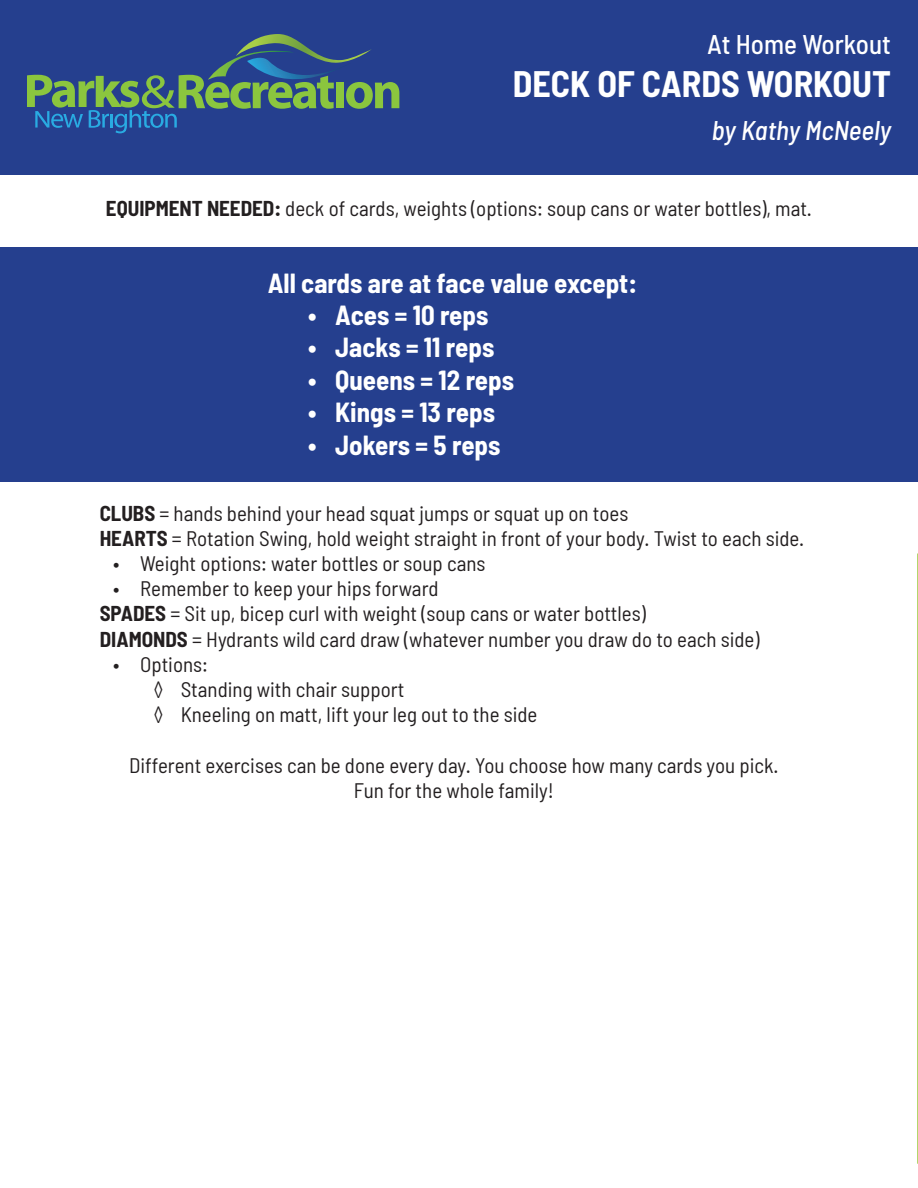
<style>
.page{position:relative;width:918px;height:1188px;background:#fff}
.page>*{position:absolute;margin:0;border:0;box-sizing:border-box;transform-origin:0 0}
.t1{font:700 semi-condensed 36px "Barlow";color:#fff}
.t2{font:700 semi-condensed 27px "Barlow";color:#fff}
.t3{font:italic 500 semi-condensed 27px "Barlow";color:#fff}
.t4{font:500 semi-condensed 27px "Barlow";color:#fff}
.t5{font:semi-condensed 21px "Barlow";color:#231f20}
.s1{font-weight:700}
</style>
<div class="page">
<div style="left:0;top:0;width:918px;height:175px;background:#253f8e"></div>
<svg style="left:27px;top:34px;width:372px;height:99px"></svg>
<div style="left:0;top:247px;width:918px;height:235px;background:#253f8e"></div>
<hr style="left:917px;top:554px;width:1px;height:610px;background:#99ca3b">
<p class="t4" style="left:707px;top:28px;width:185px">At Home Workout</p>
<p class="t1" style="left:513px;top:62px;width:380px">DECK OF CARDS WORKOUT</p>
<p class="t3" style="left:712px;top:114px;width:181px">by Kathy McNeely</p>
<p class="t5" style="left:106px;top:195px;width:708px"><span class="s1">EQUIPMENT NEEDED:</span> deck of cards, weights (options: soup cans or water bottles), mat.</p>
<p class="t2" style="left:268px;top:266px;width:371px">All cards are at face value except:</p>
<p class="t2" style="left:308px;top:299px;width:182px">• Aces = 10 reps</p>
<p class="t2" style="left:308px;top:331px;width:188px">• Jacks = 11 reps</p>
<p class="t2" style="left:308px;top:363px;width:207px">• Queens = 12 reps</p>
<p class="t2" style="left:308px;top:396px;width:188px">• Kings = 13 reps</p>
<p class="t2" style="left:308px;top:428px;width:194px">• Jokers = 5 reps</p>
<p class="t5" style="left:100px;top:500px;width:530px"><span class="s1">CLUBS</span> = hands behind your head squat jumps or squat up on toes</p>
<p class="t5" style="left:100px;top:525px;width:706px"><span class="s1">HEARTS</span> = Rotation Swing, hold weight straight in front of your body. Twist to each side.</p>
<p class="t5" style="left:113px;top:550px;width:374px">• Weight options: water bottles or soup cans</p>
<p class="t5" style="left:113px;top:575px;width:327px">• Remember to keep your hips forward</p>
<p class="t5" style="left:100px;top:601px;width:548px"><span class="s1">SPADES</span> = Sit up, bicep curl with weight (soup cans or water bottles)</p>
<p class="t5" style="left:100px;top:626px;width:661px"><span class="s1">DIAMONDS</span> = Hydrants wild card draw (whatever number you draw do to each side)</p>
<p class="t5" style="left:113px;top:651px;width:96px">• Options:</p>
<p class="t5" style="left:154px;top:676px;width:252px">◊ Standing with chair support</p>
<p class="t5" style="left:154px;top:701px;width:385px">◊ Kneeling on matt, lift your leg out to the side</p>
<p class="t5" style="left:129px;top:752px;width:651px">Different exercises can be done every day. You choose how many cards you pick.</p>
<p class="t5" style="left:354px;top:777px;width:201px">Fun for the whole family!</p>
</div>
